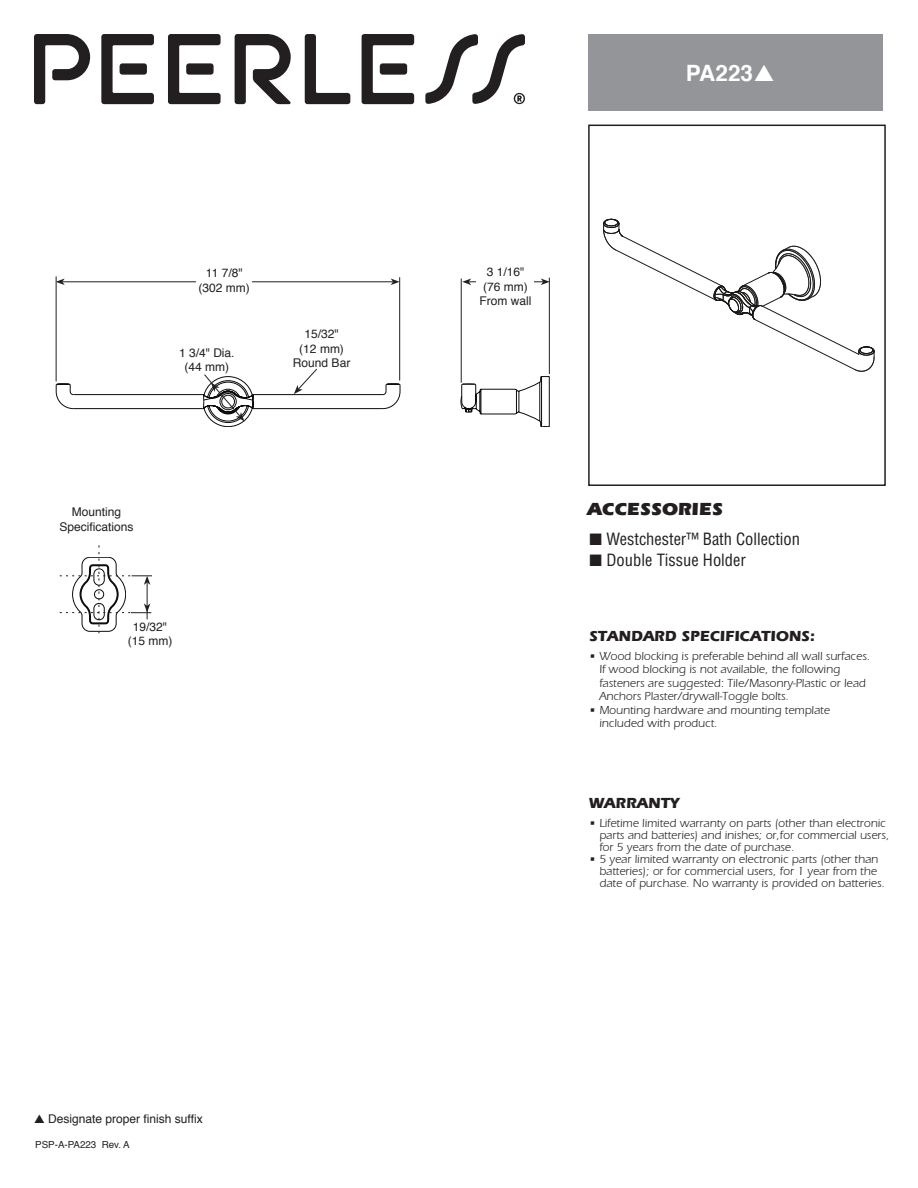
<style>
.page{position:relative;width:918px;height:1188px;background:#fff}
.page>*{position:absolute;margin:0;border:0;box-sizing:border-box;transform-origin:0 0}
.t1{font:700 22.5px "Helvetica";color:#fff}
.t2{font:900 18px "Itc Eras";color:#231f20}
.t3{font:condensed 16.5px "Helvetica";color:#231f20}
.t4{font:700 15px "Itc Eras";color:#231f20}
.t5{font:12px "Itc Eras";color:#231f20}
.t6{font:12px/14.4px "Helvetica";color:#231f20;text-align:center}
.t7{font:9.75px "Helvetica";color:#231f20}
</style>
<div class="page">
<div style="left:588px;top:125px;width:298px;height:361px;border:2px solid #231f20"></div>
<div style="left:588px;top:35px;width:295px;height:76px;background:#939598"></div>
<svg style="left:34px;top:34px;width:57px;height:70px"></svg>
<svg style="left:101px;top:34px;width:53px;height:70px"></svg>
<div style="left:120px;top:63px;width:27px;height:12px;background:#231f20;border-radius:3px"></div>
<svg style="left:168px;top:34px;width:53px;height:70px"></svg>
<div style="left:186px;top:63px;width:28px;height:12px;background:#231f20;border-radius:3px"></div>
<svg style="left:362px;top:34px;width:52px;height:70px"></svg>
<div style="left:380px;top:63px;width:27px;height:12px;background:#231f20;border-radius:3px"></div>
<svg style="left:305px;top:34px;width:45px;height:70px"></svg>
<svg style="left:235px;top:34px;width:56px;height:70px"></svg>
<svg style="left:425px;top:34px;width:100px;height:70px"></svg>
<svg style="left:603px;top:219px;width:272px;height:153px"></svg>
<hr style="left:56px;top:276px;width:1px;height:105px;background:#231f20">
<hr style="left:399px;top:277px;width:1px;height:104px;background:#231f20">
<hr style="left:62px;top:282px;width:331px;height:1px;background:#231f20">
<svg style="left:56px;top:279px;width:9px;height:6px"></svg>
<svg style="left:391px;top:279px;width:9px;height:6px"></svg>
<div style="left:196px;top:267px;width:56px;height:26px;background:#fff"></div>
<hr style="left:461px;top:279px;width:1px;height:104px;background:#231f20">
<hr style="left:549px;top:278px;width:1px;height:96px;background:#231f20">
<hr style="left:469px;top:282px;width:74px;height:1px;background:#231f20">
<svg style="left:462px;top:279px;width:9px;height:6px"></svg>
<svg style="left:541px;top:279px;width:9px;height:6px"></svg>
<div style="left:477px;top:266px;width:57px;height:41px;background:#fff"></div>
<svg style="left:60px;top:545px;width:92px;height:88px"></svg>
<svg style="left:56px;top:368px;width:494px;height:59px"></svg>
<p class="t6" style="left:206px;top:266px;width:38px">11 7/8"</p>
<p class="t6" style="left:199px;top:281px;width:53px">(302 mm)</p>
<p class="t6" style="left:179px;top:346px;width:57px">1 3/4" Dia.</p>
<p class="t6" style="left:185px;top:360px;width:46px">(44 mm)</p>
<p class="t6" style="left:305px;top:327px;width:36px">15/32"</p>
<p class="t6" style="left:299px;top:341px;width:46px">(12 mm)</p>
<p class="t6" style="left:293px;top:356px;width:59px">Round Bar</p>
<p class="t6" style="left:487px;top:265px;width:39px">3 1/16"</p>
<p class="t6" style="left:483px;top:280px;width:46px">(76 mm)</p>
<p class="t6" style="left:479px;top:294px;width:53px">From wall</p>
<p class="t1" style="left:686px;top:55px;width:69px">PA223</p>
<p class="t6" style="left:60px;top:505px;width:76px">Mounting<br>Specifications</p>
<p class="t2" style="left:587px;top:498px;width:137px">ACCESSORIES</p>
<p class="t3" style="left:589px;top:528px;width:212px">■ Westchester™ Bath Collection</p>
<p class="t3" style="left:589px;top:550px;width:158px">■ Double Tissue Holder</p>
<p class="t6" style="left:133px;top:620px;width:36px">19/32"</p>
<p class="t6" style="left:128px;top:634px;width:46px">(15 mm)</p>
<p class="t6" style="left:34px;top:1112px;width:170px">▲ Designate proper finish suffix</p>
<p class="t7" style="left:35px;top:1137px;width:96px">PSP-A-PA223 Rev. A</p>
<p class="t4" style="left:589px;top:627px;width:227px">STANDARD SPECIFICATIONS:</p>
<p class="t5" style="left:589px;top:649px;width:283px">• Wood blocking is preferable behind all wall surfaces.</p>
<p class="t5" style="left:599px;top:663px;width:242px">If wood blocking is not available, the following</p>
<p class="t5" style="left:599px;top:676px;width:268px">fasteners are suggested: Tile/Masonry-Plastic or lead</p>
<p class="t5" style="left:599px;top:690px;width:191px">Anchors Plaster/drywall-Toggle bolts.</p>
<p class="t5" style="left:589px;top:703px;width:242px">• Mounting hardware and mounting template</p>
<p class="t5" style="left:599px;top:717px;width:120px">included with product.</p>
<p class="t4" style="left:589px;top:794px;width:92px">WARRANTY</p>
<p class="t5" style="left:589px;top:816px;width:298px">• Lifetime limited warranty on parts (other than electronic</p>
<p class="t5" style="left:599px;top:828px;width:292px">parts and batteries) and inishes; or,for commercial users,</p>
<p class="t5" style="left:599px;top:840px;width:197px">for 5 years from the date of purchase.</p>
<p class="t5" style="left:589px;top:852px;width:291px">• 5 year limited warranty on electronic parts (other than</p>
<p class="t5" style="left:599px;top:864px;width:279px">batteries); or for commercial users, for 1 year from the</p>
<p class="t5" style="left:599px;top:876px;width:287px">date of purchase. No warranty is provided on batteries.</p>
</div>
